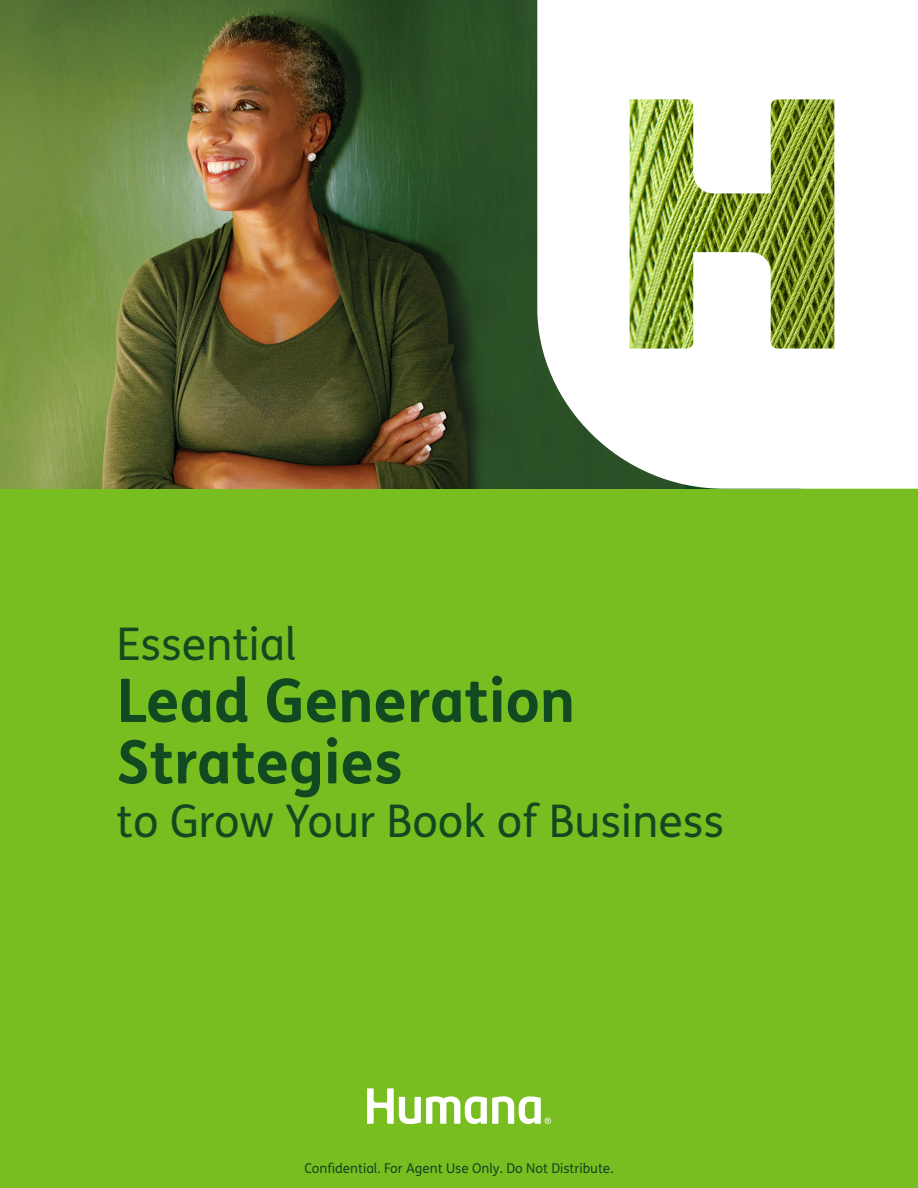
<style>
.page{position:relative;width:918px;height:1188px;background:#fff}
.page>*{position:absolute;margin:0;border:0;box-sizing:border-box;transform-origin:0 0}
.t1{font:700 60px/61.5px "FS Humana";color:#114a21}
.t2{font:45px "FS Humana";color:#114a21}
.t3{font:13.5px "FS Humana";color:#114a21}
</style>
<div class="page">
<div style="left:0;top:469px;width:918px;height:719px;background:#78be20"></div>
<img style="left:0;top:0;width:537px;height:489px">
<svg style="left:537px;top:0;width:381px;height:489px"></svg>
<img style="left:630px;top:99px;width:204px;height:250px">
<svg style="left:367px;top:1088px;width:184px;height:36px"></svg>
<h2 class="t2" style="left:117px;top:614px;width:182px">Essential</h2>
<h1 class="t1" style="left:117px;top:667px;width:460px">Lead Generation<br>Strategies</h1>
<h2 class="t2" style="left:117px;top:791px;width:609px">to Grow Your Book of Business</h2>
<p class="t3" style="left:304px;top:1159px;width:311px">Confidential. For Agent Use Only. Do Not Distribute.</p>
</div>
